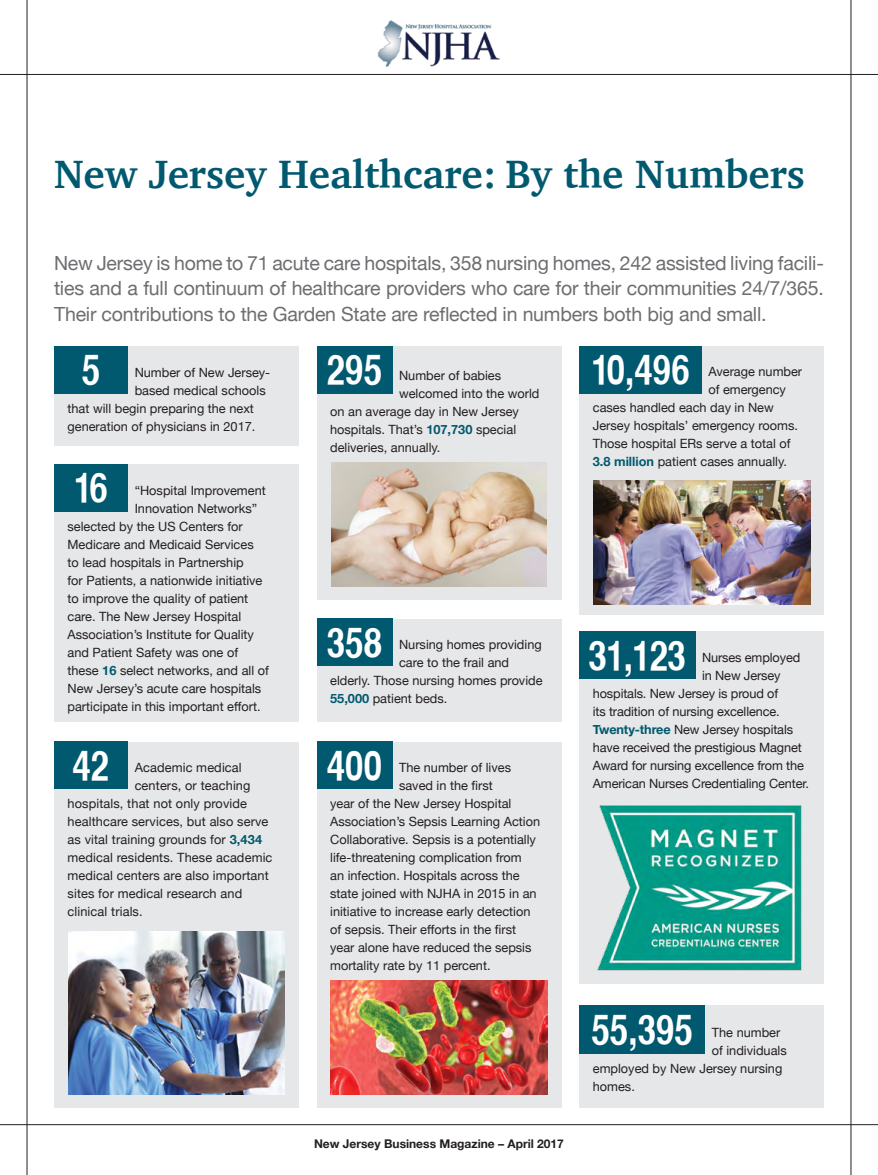
<style>
.page{position:relative;width:878px;height:1175px;background:#fff}
.page>*{position:absolute;margin:0;border:0;box-sizing:border-box;transform-origin:0 0}
.t1{font:700 40.5px "Charter";color:#00596f}
.t2{font:40.5px "Helvetica CY Bold";color:#fff}
.t3{font:19.5px/25.5px "Helvetica Neue";letter-spacing:-.01em;color:#6d6e71;text-align:justify}
.t4{font:12.75px "Helvetica Neue";color:#231f20}
.t5{font:700 12px "Helvetica Neue";color:#231f20}
.s1{font-weight:700;color:#00596f}
</style>
<div class="page">
<hr style="left:27px;top:0;width:1px;height:1174px;background:#231f20">
<hr style="left:850px;top:0;width:1px;height:1174px;background:#231f20">
<hr style="left:0;top:1124px;width:878px;height:1px;background:#231f20">
<hr style="left:0;top:74px;width:878px;height:1px;background:#231f20">
<img style="left:377px;top:20px;width:123px;height:47px">
<div style="left:54px;top:346px;width:244px;height:99px;background:#e6e7e8"></div>
<div style="left:54px;top:464px;width:244px;height:257px;background:#e6e7e8"></div>
<div style="left:54px;top:741px;width:244px;height:366px;background:#e6e7e8"></div>
<div style="left:317px;top:346px;width:244px;height:253px;background:#e6e7e8"></div>
<div style="left:317px;top:618px;width:244px;height:103px;background:#e6e7e8"></div>
<div style="left:317px;top:741px;width:244px;height:366px;background:#e6e7e8"></div>
<div style="left:579px;top:346px;width:245px;height:268px;background:#e6e7e8"></div>
<div style="left:579px;top:631px;width:245px;height:353px;background:#e6e7e8"></div>
<div style="left:317px;top:346px;width:75px;height:47px;background:#00596f"></div>
<div style="left:317px;top:618px;width:75px;height:48px;background:#00596f"></div>
<div style="left:317px;top:741px;width:75px;height:48px;background:#00596f"></div>
<div style="left:579px;top:346px;width:122px;height:47px;background:#00596f"></div>
<div style="left:579px;top:631px;width:116px;height:48px;background:#00596f"></div>
<div style="left:54px;top:464px;width:74px;height:47px;background:#00596f"></div>
<div style="left:54px;top:741px;width:74px;height:48px;background:#00596f"></div>
<div style="left:54px;top:346px;width:74px;height:47px;background:#00596f"></div>
<img style="left:331px;top:462px;width:215px;height:124px">
<img style="left:68px;top:931px;width:217px;height:163px">
<img style="left:330px;top:980px;width:217px;height:114px">
<img style="left:593px;top:480px;width:217px;height:125px">
<div style="left:579px;top:1005px;width:245px;height:102px;background:#e6e7e8"></div>
<div style="left:579px;top:1005px;width:126px;height:48px;background:#00596f"></div>
<img style="left:597px;top:805px;width:205px;height:165px">
<h1 class="t1" style="left:54px;top:139px;width:752px">New Jersey Healthcare: By the Numbers</h1>
<p class="t3" style="left:54px;top:251px;width:771px">New Jersey is home to 71 acute care hospitals, 358 nursing homes, 242 assisted living facili&shy;ties and a full continuum of healthcare providers who care for their communities 24/7/365.<br>Their contributions to the Garden State are reflected in numbers both big and small.</p>
<h1 class="t2" style="left:82px;top:345px;width:20px">5</h1>
<p class="t4" style="left:135px;top:363px;width:137px">Number of New Jersey-</p>
<p class="t4" style="left:135px;top:381px;width:133px">based medical schools</p>
<p class="t4" style="left:68px;top:399px;width:188px">that will begin preparing the next</p>
<p class="t4" style="left:68px;top:417px;width:189px">generation of physicians in 2017.</p>
<h1 class="t2" style="left:74px;top:463px;width:36px">16</h1>
<p class="t4" style="left:135px;top:481px;width:133px">“Hospital Improvement</p>
<p class="t4" style="left:135px;top:499px;width:124px">Innovation Networks”</p>
<p class="t4" style="left:68px;top:517px;width:177px">selected by the US Centers for</p>
<p class="t4" style="left:68px;top:535px;width:188px">Medicare and Medicaid Services</p>
<p class="t4" style="left:68px;top:553px;width:178px">to lead hospitals in Partnership</p>
<p class="t4" style="left:68px;top:571px;width:196px">for Patients, a nationwide initiative</p>
<p class="t4" style="left:68px;top:589px;width:182px">to improve the quality of patient</p>
<p class="t4" style="left:68px;top:607px;width:175px">care. The New Jersey Hospital</p>
<p class="t4" style="left:68px;top:625px;width:188px">Association’s Institute for Quality</p>
<p class="t4" style="left:68px;top:643px;width:172px">and Patient Safety was one of</p>
<p class="t4" style="left:68px;top:661px;width:203px">these <span class="s1">16</span> select networks, and all of</p>
<p class="t4" style="left:68px;top:679px;width:195px">New Jersey’s acute care hospitals</p>
<p class="t4" style="left:68px;top:697px;width:194px">participate in this important effort.</p>
<h1 class="t2" style="left:72px;top:741px;width:38px">42</h1>
<p class="t4" style="left:135px;top:758px;width:109px">Academic medical</p>
<p class="t4" style="left:135px;top:776px;width:117px">centers, or teaching</p>
<p class="t4" style="left:68px;top:794px;width:181px">hospitals, that not only provide</p>
<p class="t4" style="left:68px;top:812px;width:202px">healthcare services, but also serve</p>
<p class="t4" style="left:68px;top:830px;width:196px">as vital training grounds for <span class="s1">3,434</span></p>
<p class="t4" style="left:68px;top:848px;width:206px">medical residents. These academic</p>
<p class="t4" style="left:68px;top:866px;width:203px">medical centers are also important</p>
<p class="t4" style="left:68px;top:884px;width:176px">sites for medical research and</p>
<p class="t4" style="left:68px;top:902px;width:77px">clinical trials.</p>
<h1 class="t2" style="left:327px;top:345px;width:57px">295</h1>
<p class="t4" style="left:399px;top:366px;width:104px">Number of babies</p>
<p class="t4" style="left:399px;top:384px;width:142px">welcomed into the world</p>
<p class="t4" style="left:330px;top:402px;width:190px">on an average day in New Jersey</p>
<p class="t4" style="left:330px;top:420px;width:187px">hospitals. That’s <span class="s1">107,730</span> special</p>
<p class="t4" style="left:330px;top:438px;width:112px">deliveries, annually.</p>
<h1 class="t2" style="left:591px;top:345px;width:100px">10,496</h1>
<p class="t4" style="left:708px;top:363px;width:95px">Average number</p>
<p class="t4" style="left:708px;top:381px;width:79px">of emergency</p>
<p class="t4" style="left:592px;top:399px;width:182px">cases handled each day in New</p>
<p class="t4" style="left:592px;top:417px;width:207px">Jersey hospitals’ emergency rooms.</p>
<p class="t4" style="left:592px;top:435px;width:199px">Those hospital ERs serve a total of</p>
<p class="t4" style="left:592px;top:453px;width:196px"><span class="s1">3.8 million</span> patient cases annually.</p>
<h1 class="t2" style="left:327px;top:618px;width:57px">358</h1>
<p class="t4" style="left:399px;top:635px;width:144px">Nursing homes providing</p>
<p class="t4" style="left:399px;top:653px;width:112px">care to the frail and</p>
<p class="t4" style="left:330px;top:671px;width:214px">elderly. Those nursing homes provide</p>
<p class="t4" style="left:330px;top:689px;width:119px"><span class="s1">55,000</span> patient beds.</p>
<h1 class="t2" style="left:327px;top:741px;width:57px">400</h1>
<p class="t4" style="left:399px;top:758px;width:113px">The number of lives</p>
<p class="t4" style="left:399px;top:776px;width:95px">saved in the first</p>
<p class="t4" style="left:330px;top:794px;width:183px">year of the New Jersey Hospital</p>
<p class="t4" style="left:330px;top:812px;width:211px">Association’s Sepsis Learning Action</p>
<p class="t4" style="left:330px;top:830px;width:207px">Collaborative. Sepsis is a potentially</p>
<p class="t4" style="left:330px;top:848px;width:193px">life-threatening complication from</p>
<p class="t4" style="left:330px;top:866px;width:191px">an infection. Hospitals across the</p>
<p class="t4" style="left:330px;top:884px;width:208px">state joined with NJHA in 2015 in an</p>
<p class="t4" style="left:330px;top:902px;width:202px">initiative to increase early detection</p>
<p class="t4" style="left:330px;top:920px;width:187px">of sepsis. Their efforts in the first</p>
<p class="t4" style="left:330px;top:938px;width:203px">year alone have reduced the sepsis</p>
<p class="t4" style="left:330px;top:956px;width:162px">mortality rate by 11 percent.</p>
<p class="t5" style="left:314px;top:1134px;width:251px">New Jersey Business Magazine – April 2017</p>
<h1 class="t2" style="left:588px;top:630px;width:99px">31,123</h1>
<p class="t4" style="left:702px;top:648px;width:100px">Nurses employed</p>
<p class="t4" style="left:702px;top:666px;width:80px">in New Jersey</p>
<p class="t4" style="left:592px;top:684px;width:187px">hospitals. New Jersey is proud of</p>
<p class="t4" style="left:592px;top:702px;width:188px">its tradition of nursing excellence.</p>
<p class="t4" style="left:592px;top:720px;width:202px"><span class="s1">Twenty-three</span> New Jersey hospitals</p>
<p class="t4" style="left:592px;top:738px;width:210px">have received the prestigious Magnet</p>
<p class="t4" style="left:592px;top:756px;width:212px">Award for nursing excellence from the</p>
<p class="t4" style="left:592px;top:774px;width:217px">American Nurses Credentialing Center.</p>
<h1 class="t2" style="left:591px;top:1005px;width:103px">55,395</h1>
<p class="t4" style="left:711px;top:1023px;width:70px">The number</p>
<p class="t4" style="left:711px;top:1041px;width:76px">of individuals</p>
<p class="t4" style="left:593px;top:1059px;width:191px">employed by New Jersey nursing</p>
<p class="t4" style="left:593px;top:1077px;width:44px">homes.</p>
</div>
